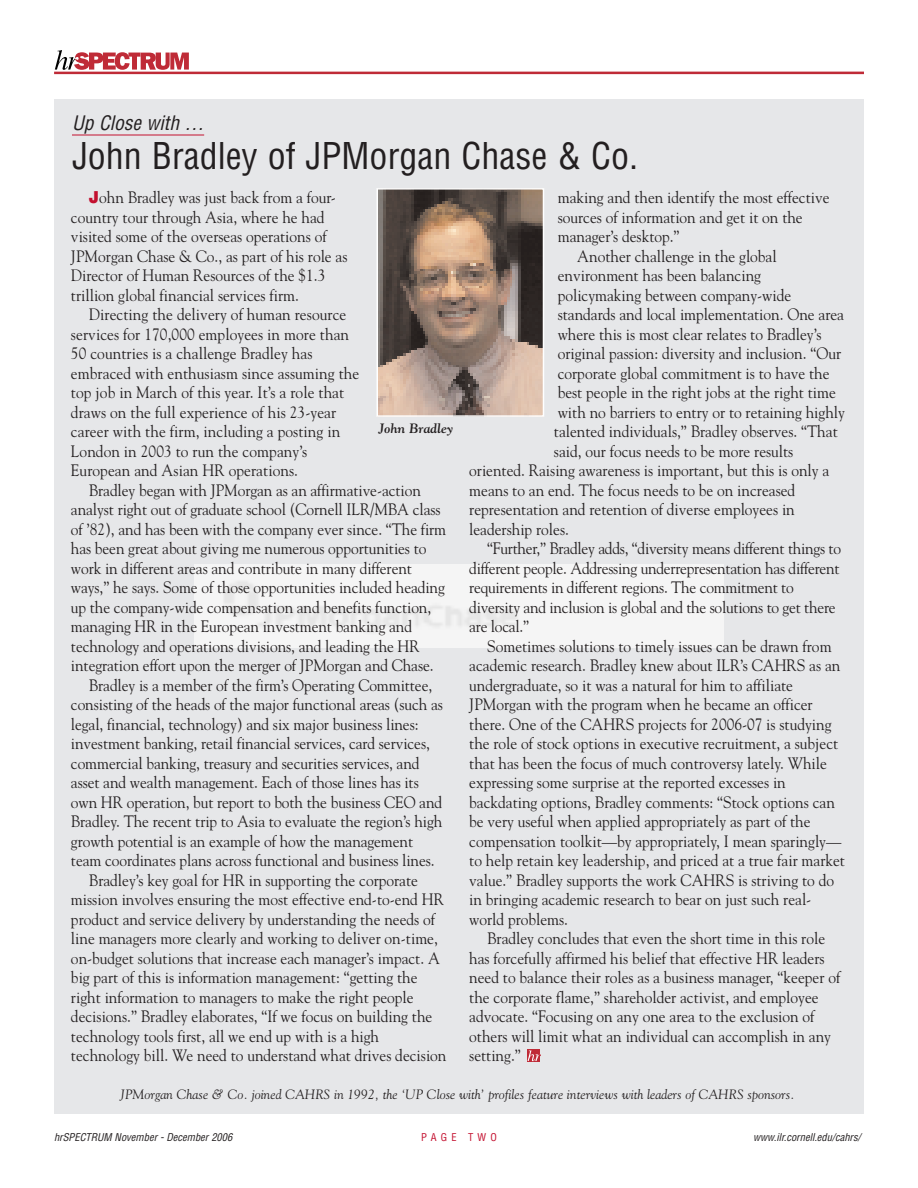
<style>
.page{position:relative;width:918px;height:1188px;background:#fff}
.page>*{position:absolute;margin:0;border:0;box-sizing:border-box;transform-origin:0 0}
.t1{font:condensed 36px "Helvetica";color:#231f20}
.t2{font:italic condensed 19.5px "Helvetica";color:#231f20}
.t3{font:16.5px/19.5px "Goudy";color:#231f20;scale:.93 1}
.t4{font:italic 13.5px "Goudy";color:#231f20}
.t5{font:italic 700 13.5px "Goudy";color:#231f20}
.t6{font:italic condensed 10.5px "Helvetica";color:#231f20}
.t7{font:condensed 10.5px "Helvetica";letter-spacing:.4em;color:#c3102f}
.s1{font-family:"Helvetica";font-weight:900;color:#c3102f}
</style>
<div class="page">
<div style="left:54px;top:99px;width:810px;height:1015px;background:#e6e7e9"></div>
<img style="left:194px;top:565px;width:530px;height:83px">
<hr style="left:54px;top:72px;width:810px;height:2px;background:#bf2b37">
<svg style="left:55px;top:50px;width:134px;height:20px"></svg>
<hr style="left:72px;top:135px;width:132px;height:1px;background:#c3102f">
<img style="left:379px;top:191px;width:162px;height:223px">
<div style="left:376px;top:188px;width:168px;height:229px;border:2px solid #fff"></div>
<div style="left:527px;top:1050px;width:12px;height:12px;background:#bf2b37"></div>
<svg style="left:528px;top:1050px;width:13px;height:11px"></svg>
<p class="t2" style="left:72px;top:111px;width:133px">Up Close with …</p>
<h1 class="t1" style="left:72px;top:136px;width:568px">John Bradley of JPMorgan Chase &amp; Co.</h1>
<p class="t3" style="left:71px;top:188px;width:299px;text-indent:18px"><span class="s1">J</span>ohn Bradley was just back from a four&shy;country tour through Asia, where he had visited some of the overseas operations of JPMorgan Chase &amp; Co., as part of his role as Director of Human Resources of the $1.3 trillion global financial services firm.</p>
<p class="t3" style="left:71px;top:305px;width:312px;text-indent:18px">Directing the delivery of human resource services for 170,000 employees in more than 50 countries is a challenge Bradley has embraced with enthusiasm since assuming the top job in March of this year. It’s a role that draws on the full experience of his 23-year career with the firm, including a posting in London in 2003 to run the company’s European and Asian HR operations.</p>
<p class="t3" style="left:89px;top:480px;width:358px">Bradley began with JPMorgan as an affirmative-action</p>
<p class="t3" style="left:71px;top:500px;width:399px">analyst right out of graduate school (Cornell ILR/MBA class</p>
<p class="t3" style="left:71px;top:519px;width:405px">of ’82), and has been with the company ever since. “The firm</p>
<p class="t3" style="left:71px;top:539px;width:384px">has been great about giving me numerous opportunities to</p>
<p class="t3" style="left:71px;top:558px;width:368px">work in different areas and contribute in many different</p>
<p class="t3" style="left:71px;top:578px;width:404px">ways,” he says. Some of those opportunities included heading</p>
<p class="t3" style="left:71px;top:597px;width:389px">up the company-wide compensation and benefits function,</p>
<p class="t3" style="left:71px;top:617px;width:368px">managing HR in the European investment banking and</p>
<p class="t3" style="left:71px;top:636px;width:377px">technology and operations divisions, and leading the HR</p>
<p class="t3" style="left:71px;top:656px;width:391px">integration effort upon the merger of JPMorgan and Chase.</p>
<p class="t3" style="left:89px;top:675px;width:371px">Bradley is a member of the firm’s Operating Committee,</p>
<p class="t3" style="left:71px;top:695px;width:402px">consisting of the heads of the major functional areas (such as</p>
<p class="t3" style="left:71px;top:714px;width:375px">legal, financial, technology) and six major business lines:</p>
<p class="t3" style="left:71px;top:734px;width:387px">investment banking, retail financial services, card services,</p>
<p class="t3" style="left:71px;top:753px;width:376px">commercial banking, treasury and securities services, and</p>
<p class="t3" style="left:71px;top:773px;width:375px">asset and wealth management. Each of those lines has its</p>
<p class="t3" style="left:71px;top:792px;width:401px">own HR operation, but report to both the business CEO and</p>
<p class="t3" style="left:71px;top:812px;width:401px">Bradley. The recent trip to Asia to evaluate the region’s high</p>
<p class="t3" style="left:71px;top:831px;width:369px">growth potential is an example of how the management</p>
<p class="t3" style="left:71px;top:851px;width:393px">team coordinates plans across functional and business lines.</p>
<p class="t3" style="left:89px;top:870px;width:355px">Bradley’s key goal for HR in supporting the corporate</p>
<p class="t3" style="left:71px;top:890px;width:402px">mission involves ensuring the most effective end-to-end HR</p>
<p class="t3" style="left:71px;top:909px;width:393px">product and service delivery by understanding the needs of</p>
<p class="t3" style="left:71px;top:929px;width:396px">line managers more clearly and working to deliver on-time,</p>
<p class="t3" style="left:71px;top:948px;width:398px">on-budget solutions that increase each manager’s impact. A</p>
<p class="t3" style="left:71px;top:968px;width:374px">big part of this is information management: “getting the</p>
<p class="t3" style="left:71px;top:987px;width:370px">right information to managers to make the right people</p>
<p class="t3" style="left:71px;top:1007px;width:390px">decisions.” Bradley elaborates, “If we focus on building the</p>
<p class="t3" style="left:71px;top:1026px;width:333px">technology tools first, all we end up with is a high</p>
<p class="t3" style="left:71px;top:1046px;width:405px">technology bill. We need to understand what drives decision</p>
<p class="t5" style="left:378px;top:420px;width:76px">John Bradley</p>
<p class="t3" style="left:558px;top:188px;width:294px">making and then identify the most effective</p>
<p class="t3" style="left:558px;top:207px;width:265px">sources of information and get it on the</p>
<p class="t3" style="left:558px;top:227px;width:133px">manager’s desktop.”</p>
<p class="t3" style="left:577px;top:246px;width:216px">Another challenge in the global</p>
<p class="t3" style="left:558px;top:266px;width:220px">environment has been balancing</p>
<p class="t3" style="left:558px;top:285px;width:253px">policymaking between company-wide</p>
<p class="t3" style="left:558px;top:305px;width:309px">standards and local implementation. One area</p>
<p class="t3" style="left:558px;top:324px;width:285px">where this is most clear relates to Bradley’s</p>
<p class="t3" style="left:558px;top:344px;width:306px">original passion: diversity and inclusion. “Our</p>
<p class="t3" style="left:558px;top:363px;width:294px">corporate global commitment is to have the</p>
<p class="t3" style="left:558px;top:383px;width:301px">best people in the right jobs at the right time</p>
<p class="t3" style="left:558px;top:402px;width:310px">with no barriers to entry or to retaining highly</p>
<p class="t3" style="left:554px;top:422px;width:307px">talented individuals,” Bradley observes. “That</p>
<p class="t3" style="left:554px;top:441px;width:259px">said, our focus needs to be more results</p>
<p class="t3" style="left:469px;top:461px;width:389px">oriented. Raising awareness is important, but this is only a</p>
<p class="t3" style="left:469px;top:480px;width:352px">means to an end. The focus needs to be on increased</p>
<p class="t3" style="left:469px;top:500px;width:352px">representation and retention of diverse employees in</p>
<p class="t3" style="left:469px;top:519px;width:109px">leadership roles.</p>
<p class="t3" style="left:487px;top:539px;width:382px">“Further,” Bradley adds, “diversity means different things to</p>
<p class="t3" style="left:469px;top:558px;width:400px">different people. Addressing underrepresentation has different</p>
<p class="t3" style="left:469px;top:578px;width:350px">requirements in different regions. The commitment to</p>
<p class="t3" style="left:469px;top:597px;width:396px">diversity and inclusion is global and the solutions to get there</p>
<p class="t3" style="left:469px;top:617px;width:66px">are local.”</p>
<p class="t3" style="left:487px;top:636px;width:372px">Sometimes solutions to timely issues can be drawn from</p>
<p class="t3" style="left:469px;top:656px;width:401px">academic research. Bradley knew about ILR’s CAHRS as an</p>
<p class="t3" style="left:469px;top:675px;width:350px">undergraduate, so it was a natural for him to affiliate</p>
<p class="t3" style="left:469px;top:695px;width:371px">JPMorgan with the program when he became an officer</p>
<p class="t3" style="left:469px;top:714px;width:391px">there. One of the CAHRS projects for 2006-07 is studying</p>
<p class="t3" style="left:469px;top:734px;width:398px">the role of stock options in executive recruitment, a subject</p>
<p class="t3" style="left:469px;top:753px;width:386px">that has been the focus of much controversy lately. While</p>
<p class="t3" style="left:469px;top:773px;width:342px">expressing some surprise at the reported excesses in</p>
<p class="t3" style="left:469px;top:792px;width:395px">backdating options, Bradley comments: “Stock options can</p>
<p class="t3" style="left:469px;top:812px;width:369px">be very useful when applied appropriately as part of the</p>
<p class="t3" style="left:469px;top:831px;width:402px">compensation toolkit—by appropriately, I mean sparingly—</p>
<p class="t3" style="left:469px;top:851px;width:406px">to help retain key leadership, and priced at a true fair market</p>
<p class="t3" style="left:469px;top:870px;width:394px">value.” Bradley supports the work CAHRS is striving to do</p>
<p class="t3" style="left:469px;top:890px;width:369px">in bringing academic research to bear on just such real-</p>
<p class="t3" style="left:469px;top:909px;width:108px">world problems.</p>
<p class="t3" style="left:487px;top:929px;width:365px">Bradley concludes that even the short time in this role</p>
<p class="t3" style="left:469px;top:948px;width:384px">has forcefully affirmed his belief that effective HR leaders</p>
<p class="t3" style="left:469px;top:968px;width:400px">need to balance their roles as a business manager, “keeper of</p>
<p class="t3" style="left:469px;top:987px;width:377px">the corporate flame,” shareholder activist, and employee</p>
<p class="t3" style="left:469px;top:1007px;width:373px">advocate. “Focusing on any one area to the exclusion of</p>
<p class="t3" style="left:469px;top:1026px;width:391px">others will limit what an individual can accomplish in any</p>
<p class="t3" style="left:469px;top:1046px;width:57px">setting.”</p>
<p class="t4" style="left:121px;top:1087px;width:676px">JPMorgan Chase &amp; Co. joined CAHRS in 1992, the ‘UP Close with’ profiles feature interviews with leaders of CAHRS sponsors.</p>
<p class="t6" style="left:54px;top:1131px;width:180px">hrSPECTRUM November - December 2006</p>
<p class="t7" style="left:421px;top:1131px;width:77px">PAGE TWO</p>
<p class="t6" style="left:753px;top:1131px;width:109px">www.ilr.cornell.edu/cahrs/</p>
</div>
